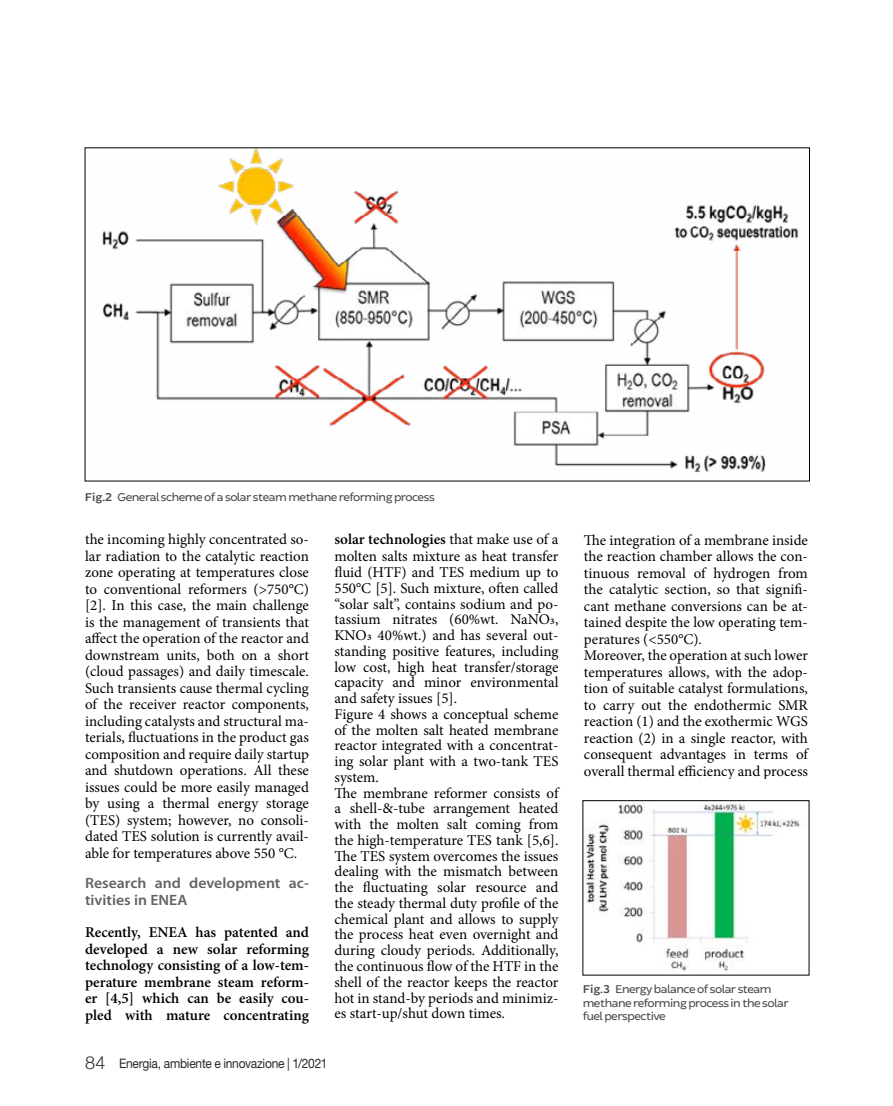
<style>
.page{position:relative;width:893px;height:1106px;background:#fff}
.page>*{position:absolute;margin:0;border:0;box-sizing:border-box;transform-origin:0 0}
._3_col_base_ok{font:15px/16.5px "Minion Pro";color:#000;text-align:justify}
._3_col_base_ok-2{font:600 15px/16.5px "Minion Pro";color:#000;text-align:justify}
._3c_titolo_par_ok{font:600 15px/16.5px "Myriad Pro";color:#646363;scale:1.05 1}
.t1{font:13.05px "Helvetica Neue LT Std";letter-spacing:-.02em;color:#282827;scale:.92 1}
.Body_Text___Table{font:12px/13.5px "Brocha";letter-spacing:-.04em;color:#4a4a49}
.s1{font-weight:600}
.s2{font-family:"Helvetica Neue";font-weight:300;font-size:18px}
</style>
<div class="page">
<img style="left:102px;top:150px;width:697px;height:322px">
<img style="left:585px;top:802px;width:215px;height:169px">
<p class="Body_Text___Table" style="left:85px;top:490px;width:351px"><span class="s1">Fig.2</span> General scheme of a solar steam methane reforming process</p>
<p class="_3_col_base_ok" style="left:85px;top:531px;width:225px">the incoming highly concentrated so&shy;lar radiation to the catalytic reaction zone operating at temperatures close to conventional reformers (&gt;750°C) [2]. In this case, the main challenge is the management of transients that affect the operation of the reactor and downstream units, both on a short (cloud passages) and daily timescale.<br>Such transients cause thermal cycling of the receiver reactor components, including catalysts and structural ma&shy;terials, fluctuations in the product gas composition and require daily startup and shutdown operations. All these issues could be more easily managed by using a thermal energy storage (TES) system; however, no consoli&shy;dated TES solution is currently avail&shy;able for temperatures above 550 °C.</p>
<p class="_3c_titolo_par_ok" style="left:85px;top:874px;width:215px">Research and development ac&shy;tivities in ENEA</p>
<p class="_3_col_base_ok-2" style="left:85px;top:924px;width:225px">Recently, ENEA has patented and developed a new solar reforming technology consisting of a low-tem&shy;perature membrane steam reform&shy;er [4,5] which can be easily cou&shy;pled with mature concentrating</p>
<p class="_3_col_base_ok" style="left:334px;top:531px;width:225px;line-height:15.9px"><span class="s1">solar technologies</span> that make use of a molten salts mixture as heat transfer fluid (HTF) and TES medium up to 550°C [5]. Such mixture, often called “solar salt”, contains sodium and po&shy;tassium nitrates (60%wt. NaNO3, KNO3 40%wt.) and has several out&shy;standing positive features, including low cost, high heat transfer/storage capacity and minor environmental and safety issues [5].</p>
<p class="_3_col_base_ok" style="left:334px;top:706px;width:225px;line-height:15.8px">Figure 4 shows a conceptual scheme of the molten salt heated membrane reactor integrated with a concentrat&shy;ing solar plant with a two-tank TES system.</p>
<p class="_3_col_base_ok" style="left:334px;top:785px;width:225px;line-height:15.8px">The membrane reformer consists of a shell-&amp;-tube arrangement heated with the molten salt coming from the high-temperature TES tank [5,6].<br>The TES system overcomes the issues dealing with the mismatch between the fluctuating solar resource and the steady thermal duty profile of the chemical plant and allows to supply the process heat even overnight and during cloudy periods. Additionally, the continuous flow of the HTF in the shell of the reactor keeps the reactor hot in stand-by periods and minimiz&shy;es start-up/shut down times.</p>
<p class="t1" style="left:85px;top:1056px;width:265px"><span class="s2">84</span> Energia, ambiente e innovazione | 1/2021</p>
<p class="_3_col_base_ok" style="left:584px;top:531px;width:225px">The integration of a membrane inside the reaction chamber allows the con&shy;tinuous removal of hydrogen from the catalytic section, so that signifi&shy;cant methane conversions can be at&shy;tained despite the low operating tem&shy;peratures (&lt;550°C).</p>
<p class="_3_col_base_ok" style="left:584px;top:647px;width:225px">Moreover, the operation at such lower temperatures allows, with the adop&shy;tion of suitable catalyst formulations, to carry out the endothermic SMR reaction (1) and the exothermic WGS reaction (2) in a single reactor, with consequent advantages in terms of overall thermal efficiency and process</p>
<p class="Body_Text___Table" style="left:583px;top:982px;width:207px"><span class="s1">Fig.3</span> Energy balance of solar steam methane reforming process in the solar fuel perspective</p>
</div>
